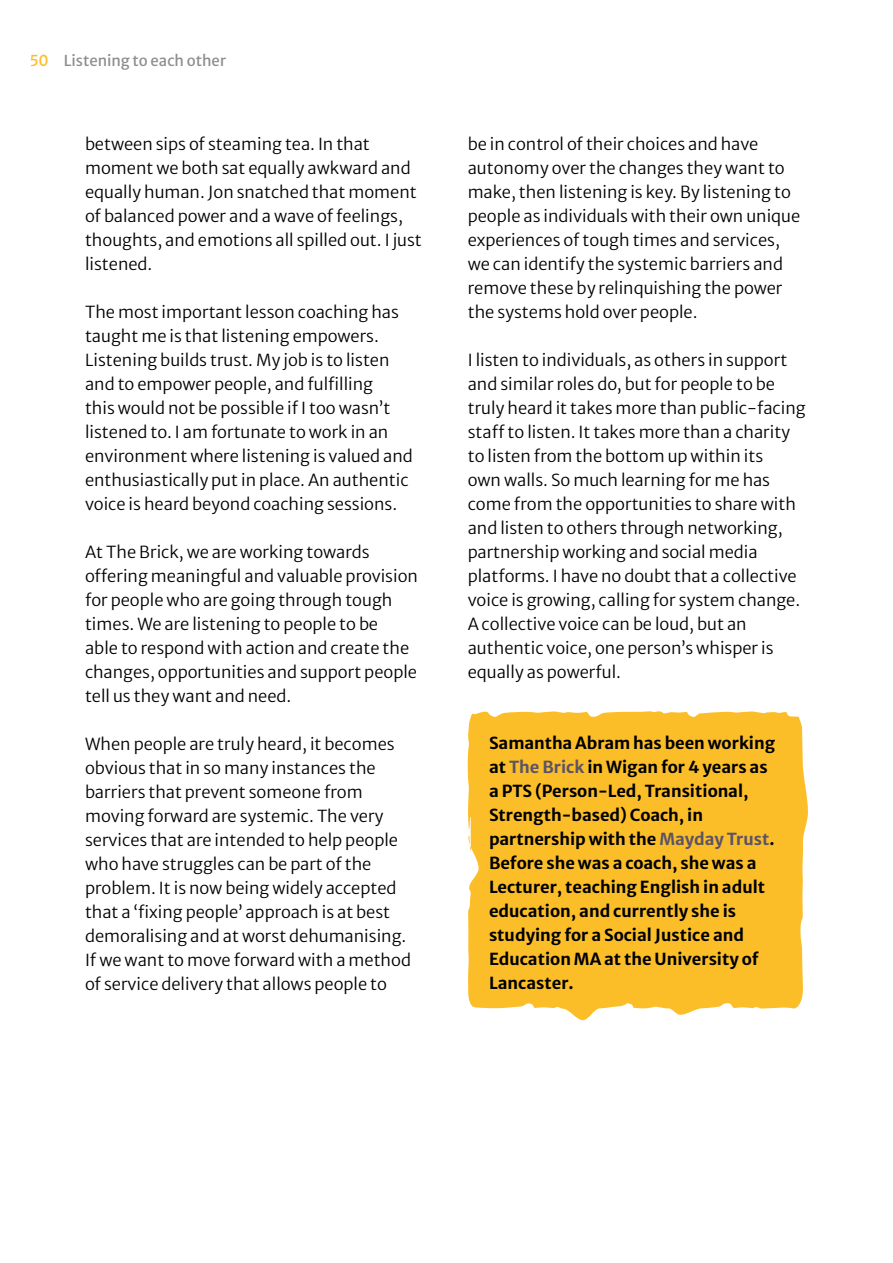
<style>
.page{position:relative;width:893px;height:1263px;background:#fff}
.page>*{position:absolute;margin:0;border:0;box-sizing:border-box;transform-origin:0 0}
.t1{font:300 16.5px/24px "Merriweather Sans";color:#000}
.t2{font:700 16.5px/24px "Merriweather Sans";color:#000}
.t3{font:15px "Merriweather Sans";letter-spacing:-.005em;color:#8e8e8d}
.s1{color:#fcbe28}
.s2{color:#5c5367}
</style>
<div class="page">
<div style="left:468px;top:711px;width:340px;height:309px;background:#fcbe28"></div>
<p class="t3" style="left:30px;top:47px;width:198px"><span class="s1">50</span> Listening to each other</p>
<p class="t1" style="left:85px;top:130px;width:338px">between sips of steaming tea. In that moment we both sat equally awkward and equally human. Jon snatched that moment of balanced power and a wave of feelings, thoughts, and emotions all spilled out. I just listened.</p>
<p class="t1" style="left:85px;top:298px;width:329px">The most important lesson coaching has taught me is that listening empowers.<br>Listening builds trust. My job is to listen and to empower people, and fulfilling<br>this would not be possible if I too wasn’t listened to. I am fortunate to work in an environment where listening is valued and enthusiastically put in place. An authentic voice is heard beyond coaching sessions.</p>
<p class="t1" style="left:85px;top:538px;width:334px">At The Brick, we are working towards offering meaningful and valuable provision for people who are going through tough times. We are listening to people to be<br>able to respond with action and create the changes, opportunities and support people tell us they want and need.</p>
<p class="t1" style="left:85px;top:730px;width:327px">When people are truly heard, it becomes obvious that in so many instances the barriers that prevent someone from moving forward are systemic. The very services that are intended to help people who have struggles can be part of the problem. It is now being widely accepted that a ‘fixing people’ approach is at best demoralising and at worst dehumanising.<br>If we want to move forward with a method of service delivery that allows people to</p>
<p class="t1" style="left:468px;top:130px;width:334px">be in control of their choices and have autonomy over the changes they want to make, then listening is key. By listening to people as individuals with their own unique experiences of tough times and services, we can identify the systemic barriers and remove these by relinquishing the power the systems hold over people.</p>
<p class="t1" style="left:468px;top:346px;width:339px">I listen to individuals, as others in support and similar roles do, but for people to be truly heard it takes more than public-facing staff to listen. It takes more than a charity to listen from the bottom up within its<br>own walls. So much learning for me has come from the opportunities to share with and listen to others through networking, partnership working and social media platforms. I have no doubt that a collective voice is growing, calling for system change.<br>A collective voice can be loud, but an authentic voice, one person’s whisper is equally as powerful.</p>
<p class="t2" style="left:489px;top:729px;width:288px">Samantha Abram has been working at <span class="s2">The Brick</span> in Wigan for 4 years as a PTS (Person-Led, Transitional,<br>Strength-based) Coach, in partnership with the <span class="s2">Mayday Trust</span>.<br>Before she was a coach, she was a<br>Lecturer, teaching English in adult education, and currently she is studying for a Social Justice and<br>Education MA at the University of<br>Lancaster.</p>
</div>
